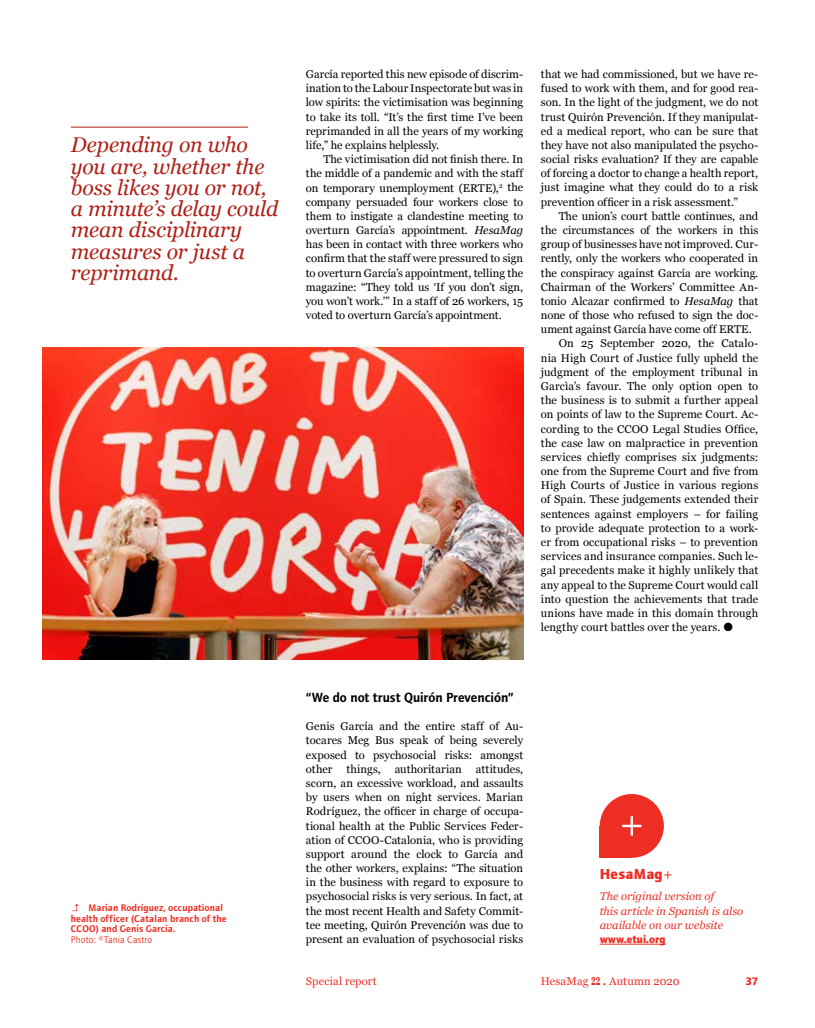
<style>
.page{position:relative;width:815px;height:1028px;background:#fff}
.page>*{position:absolute;margin:0;border:0;box-sizing:border-box;transform-origin:0 0}
.t1{font:italic 21.25px/21.2px "Georgia";letter-spacing:-.01em;color:#b11f16}
.t2{font:15px "etui Foundry Journal bold";letter-spacing:.02em;color:#ee2e24}
.t3{font:13.75px "etui Foundry Journal Demi";color:#000}
.t4{font:11.25px/14.1px "Georgia";color:#000;text-align:justify}
.t5{font:italic 11.25px/14.1px "Georgia";color:#ee2e24}
.t6{font:11.25px "Georgia";letter-spacing:.01em;color:#ee2e24}
.t7{font:11.25px "etui Foundry Journal bold";color:#ee2e24}
.t8{font:10px/10.6px "etui Foundry Journal Demi";letter-spacing:.01em;color:#ee2e24}
.t9{font:10px "etui Foundry Journal book";letter-spacing:.01em;color:#ee2e24}
.s1{font-style:italic}
.s2{font-family:"Inter";font-weight:300}
.s3{font-family:"Georgia"}
.s4{font-weight:700;font-size:14.88px}
.s5{font-size:15px}
</style>
<div class="page">
<img style="left:43px;top:347px;width:480px;height:312px">
<hr style="left:71px;top:127px;width:177px;height:1px;background:#b11f16">
<svg style="left:72px;top:903px;width:7px;height:8px"></svg>
<hr style="left:600px;top:944px;width:66px;height:1px;background:#ee2e24">
<div style="left:600px;top:826px;width:32px;height:31px;background:#ee2e24"></div>
<div style="left:600px;top:794px;width:64px;height:63px;background:#ee2e24;border-radius:50%"></div>
<svg style="left:622px;top:816px;width:19px;height:19px"></svg>
<h1 class="t1" style="left:71px;top:134px;width:209px">Depending on who you are, whether the boss likes you or not, a minute’s delay could mean disciplinary measures or just a reprimand.</h1>
<p class="t8" style="left:71px;top:902px;width:157px;text-indent:18px">Marian Rodríguez, occupational health officer (Catalan branch of the<br>CCOO) and Genis Garcia.</p>
<p class="t9" style="left:71px;top:934px;width:83px">Photo: ©Tania Castro</p>
<p class="t4" style="left:306px;top:67px;width:219px">García reported this new episode of discrim&shy;ination to the Labour Inspectorate but was in low spirits: the victimisation was beginning to take its toll. “It’s the first time I’ve been reprimanded in all the years of my working life,” he explains helplessly.</p>
<p class="t4" style="left:306px;top:152px;width:219px;text-indent:18px">The victimisation did not finish there. In the middle of a pandemic and with the staff on temporary unemployment (ERTE),<sup>2</sup> the company persuaded four workers close to them to instigate a clandestine meeting to overturn García’s appointment. <span class="s1">HesaMag </span>has been in contact with three workers who confirm that the staff were pressured to sign to overturn García’s appointment, telling the magazine: “They told us ‘If you don’t sign, you won’t work.’” In a staff of 26 workers, 15 voted to overturn García’s appointment.</p>
<p class="t4" style="left:541px;top:67px;width:219px">that we had commissioned, but we have re&shy;fused to work with them, and for good rea&shy;son. In the light of the judgment, we do not trust Quirón Prevención. If they manipulat&shy;ed a medical report, who can be sure that they have not also manipulated the psycho&shy;social risks evaluation? If they are capable of forcing a doctor to change a health report, just imagine what they could do to a risk prevention officer in a risk assessment.”</p>
<p class="t4" style="left:559px;top:209px;width:201px">The union’s court battle continues, and</p>
<p class="t4" style="left:541px;top:223px;width:219px">the circumstances of the workers in this</p>
<p class="t4" style="left:541px;top:237px;width:219px">group of businesses have not improved. Cur-</p>
<p class="t4" style="left:541px;top:251px;width:219px">rently, only the workers who cooperated in</p>
<p class="t4" style="left:541px;top:265px;width:219px">the conspiracy against García are working.</p>
<p class="t4" style="left:541px;top:280px;width:219px">Chairman of the Workers’ Committee An-</p>
<p class="t4" style="left:541px;top:294px;width:219px">tonio Alcazar confirmed to <span class="s1">HesaMag</span> that</p>
<p class="t4" style="left:541px;top:308px;width:219px">none of those who refused to sign the doc-</p>
<p class="t4" style="left:541px;top:322px;width:212px">ument against García have come off ERTE.</p>
<p class="t4" style="left:559px;top:336px;width:201px">On 25 September 2020, the Catalo-</p>
<p class="t4" style="left:541px;top:350px;width:219px">nia High Court of Justice fully upheld the</p>
<p class="t4" style="left:541px;top:365px;width:219px">judgment of the employment tribunal in</p>
<p class="t4" style="left:541px;top:379px;width:219px">Garcìa’s favour. The only option open to</p>
<p class="t4" style="left:541px;top:393px;width:219px">the business is to submit a further appeal</p>
<p class="t4" style="left:541px;top:407px;width:219px">on points of law to the Supreme Court. Ac-</p>
<p class="t4" style="left:541px;top:421px;width:219px">cording to the CCOO Legal Studies Office,</p>
<p class="t4" style="left:541px;top:436px;width:219px">the case law on malpractice in prevention</p>
<p class="t4" style="left:541px;top:450px;width:219px">services chiefly comprises six judgments:</p>
<p class="t4" style="left:541px;top:464px;width:219px">one from the Supreme Court and five from</p>
<p class="t4" style="left:541px;top:478px;width:219px">High Courts of Justice in various regions</p>
<p class="t4" style="left:541px;top:492px;width:219px">of Spain. These judgements extended their</p>
<p class="t4" style="left:541px;top:506px;width:219px">sentences against employers – for failing</p>
<p class="t4" style="left:541px;top:521px;width:219px">to provide adequate protection to a work-</p>
<p class="t4" style="left:541px;top:535px;width:219px">er from occupational risks – to prevention</p>
<p class="t4" style="left:541px;top:549px;width:219px">services and insurance companies. Such le-</p>
<p class="t4" style="left:541px;top:563px;width:219px">gal precedents make it highly unlikely that</p>
<p class="t4" style="left:541px;top:577px;width:219px">any appeal to the Supreme Court would call</p>
<p class="t4" style="left:541px;top:591px;width:219px">into question the achievements that trade</p>
<p class="t4" style="left:541px;top:606px;width:219px">unions have made in this domain through</p>
<p class="t4" style="left:541px;top:620px;width:194px">lengthy court battles over the years. <span class="s2">●</span></p>
<p class="t3" style="left:306px;top:689px;width:210px">“We do not trust Quirón Prevención”</p>
<p class="t4" style="left:306px;top:719px;width:219px">Genis García and the entire staff of Au&shy;tocares Meg Bus speak of being severely exposed to psychosocial risks: amongst other things, authoritarian attitudes, scorn, an excessive workload, and assaults by users when on night services. Marian Rodríguez, the officer in charge of occupa&shy;tional health at the Public Services Feder&shy;ation of CCOO-Catalonia, who is providing support around the clock to García and the other workers, explains: “The situation in the business with regard to exposure to psychosocial risks is very serious. In fact, at the most recent Health and Safety Commit&shy;tee meeting, Quirón Prevención was due to present an evaluation of psychosocial risks</p>
<h2 class="t2" style="left:600px;top:865px;width:75px">HesaMag<span class="s3">+</span></h2>
<p class="t5" style="left:600px;top:889px;width:145px">The original version of<br>this article in Spanish is also available on our website</p>
<p class="t7" style="left:600px;top:932px;width:67px">www.etui.org</p>
<p class="t6" style="left:306px;top:975px;width:72px">Special report</p>
<p class="t6" style="left:541px;top:975px;width:140px">HesaMag <span class="s4">22</span> <span class="s5">.</span> Autumn 2020</p>
<p class="t7" style="left:745px;top:975px;width:14px">37</p>
</div>
